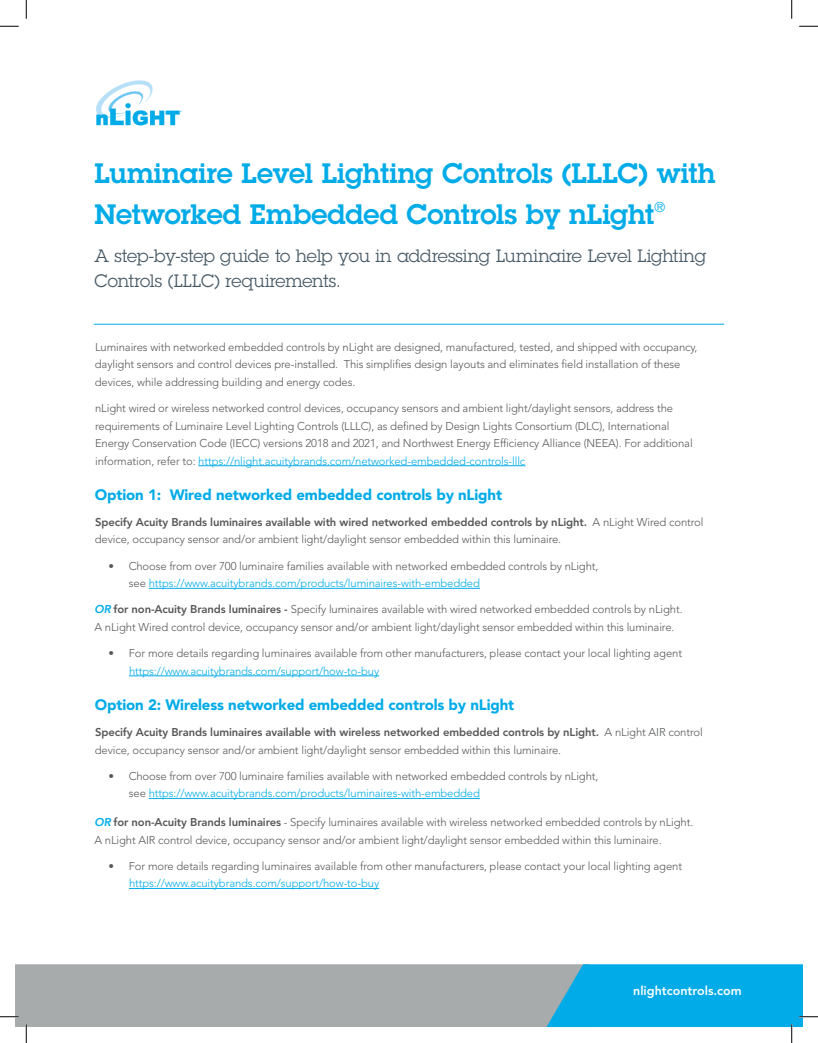
<style>
.page{position:relative;width:818px;height:1043px;background:#fff}
.page>*{position:absolute;margin:0;border:0;box-sizing:border-box;transform-origin:0 0}
.t1{font:600 27.5px/41.2px "Lubalin Graph Std";letter-spacing:-.005em;color:#00abe7}
.t2{font:17.5px/25px "Lubalin Graph Std";letter-spacing:-.01em;color:#475865}
.t3{font:900 15px "Avenir LT Std";letter-spacing:-.01em;color:#00abe7}
.t4{font:800 12.5px "Avenir LT Std";color:#fff}
.t5{font:300 11.25px/17.5px "Avenir LT Std";letter-spacing:-.01em;color:#57585a}
.s1{color:#00abe7}
.s2{font-weight:800}
.s3{font-weight:800;font-style:italic;color:#00abe7}
</style>
<div class="page">
<hr style="left:198px;top:465px;width:327px;height:1px;background:#00abe7">
<hr style="left:149px;top:588px;width:331px;height:1px;background:#00abe7">
<hr style="left:129px;top:675px;width:250px;height:1px;background:#00abe7">
<hr style="left:149px;top:798px;width:331px;height:1px;background:#00abe7">
<hr style="left:129px;top:888px;width:250px;height:1px;background:#00abe7">
<svg style="left:96px;top:80px;width:86px;height:45px"></svg>
<hr style="left:94px;top:324px;width:630px;height:1px;background:#00abe7">
<div style="left:15px;top:964px;width:574px;height:63px;background:#a8abac"></div>
<svg style="left:0;top:25px;width:19px;height:2px"></svg>
<svg style="left:799px;top:25px;width:19px;height:2px"></svg>
<svg style="left:0;top:1016px;width:19px;height:1px"></svg>
<svg style="left:25px;top:0;width:2px;height:19px"></svg>
<svg style="left:25px;top:1024px;width:2px;height:18px"></svg>
<svg style="left:791px;top:0;width:1px;height:19px"></svg>
<svg style="left:546px;top:964px;width:272px;height:78px"></svg>
<p class="t1" style="left:95px;top:152px;width:622px">Luminaire Level Lighting Controls (LLLC) with<br>Networked Embedded Controls by nLight<sup>®</sup></p>
<p class="t2" style="left:95px;top:243px;width:613px">A step-by-step guide to help you in addressing Luminaire Level Lighting<br>Controls (LLLC) requirements.</p>
<p class="t5" style="left:95px;top:338px;width:604px">Luminaires with networked embedded controls by nLight are designed, manufactured, tested, and shipped with occupancy, daylight sensors and control devices pre-installed. This simplifies design layouts and eliminates field installation of these devices, while addressing building and energy codes.</p>
<p class="t5" style="left:95px;top:399px;width:599px">nLight wired or wireless networked control devices, occupancy sensors and ambient light/daylight sensors, address the requirements of Luminaire Level Lighting Controls (LLLC), as defined by Design Lights Consortium (DLC), International Energy Conservation Code (IECC) versions 2018 and 2021, and Northwest Energy Efficiency Alliance (NEEA). For additional information, refer to: <span class="s1">https://nlight.acuitybrands.com/networked-embedded-controls-lllc</span></p>
<p class="t3" style="left:95px;top:485px;width:408px">Option 1: Wired networked embedded controls by nLight</p>
<p class="t5" style="left:95px;top:513px;width:610px"><span class="s2">Specify Acuity Brands luminaires available with wired networked embedded controls by nLight.</span> A nLight Wired control device, occupancy sensor and/or ambient light/daylight sensor embedded within this luminaire.</p>
<p class="t5" style="left:129px;top:557px;width:471px;text-indent:-20px">• Choose from over 700 luminaire families available with networked embedded controls by nLight, see <span class="s1">https://www.acuitybrands.com/products/luminaires-with-embedded</span></p>
<p class="t5" style="left:94px;top:601px;width:589px"><span class="s3">OR</span> <span class="s2">for non-Acuity Brands luminaires -</span> Specify luminaires available with wired networked embedded controls by nLight.<br>A nLight Wired control device, occupancy sensor and/or ambient light/daylight sensor embedded within this luminaire.</p>
<p class="t5" style="left:129px;top:644px;width:554px;text-indent:-20px">• For more details regarding luminaires available from other manufacturers, please contact your local lighting agent <span class="s1">https://www.acuitybrands.com/support/how-to-buy</span></p>
<p class="t3" style="left:95px;top:695px;width:421px">Option 2: Wireless networked embedded controls by nLight</p>
<p class="t5" style="left:95px;top:723px;width:609px"><span class="s2">Specify Acuity Brands luminaires available with wireless networked embedded controls by nLight.</span> A nLight AIR control device, occupancy sensor and/or ambient light/daylight sensor embedded within this luminaire.</p>
<p class="t5" style="left:129px;top:767px;width:471px;text-indent:-20px">• Choose from over 700 luminaire families available with networked embedded controls by nLight, see <span class="s1">https://www.acuitybrands.com/products/luminaires-with-embedded</span></p>
<p class="t5" style="left:94px;top:813px;width:600px"><span class="s3">OR</span> <span class="s2">for non-Acuity Brands luminaires</span> - Specify luminaires available with wireless networked embedded controls by nLight.<br>A nLight AIR control device, occupancy sensor and/or ambient light/daylight sensor embedded within this luminaire.</p>
<p class="t5" style="left:129px;top:857px;width:554px;text-indent:-20px">• For more details regarding luminaires available from other manufacturers, please contact your local lighting agent <span class="s1">https://www.acuitybrands.com/support/how-to-buy</span></p>
<p class="t4" style="left:633px;top:983px;width:110px">nlightcontrols.com</p>
</div>
